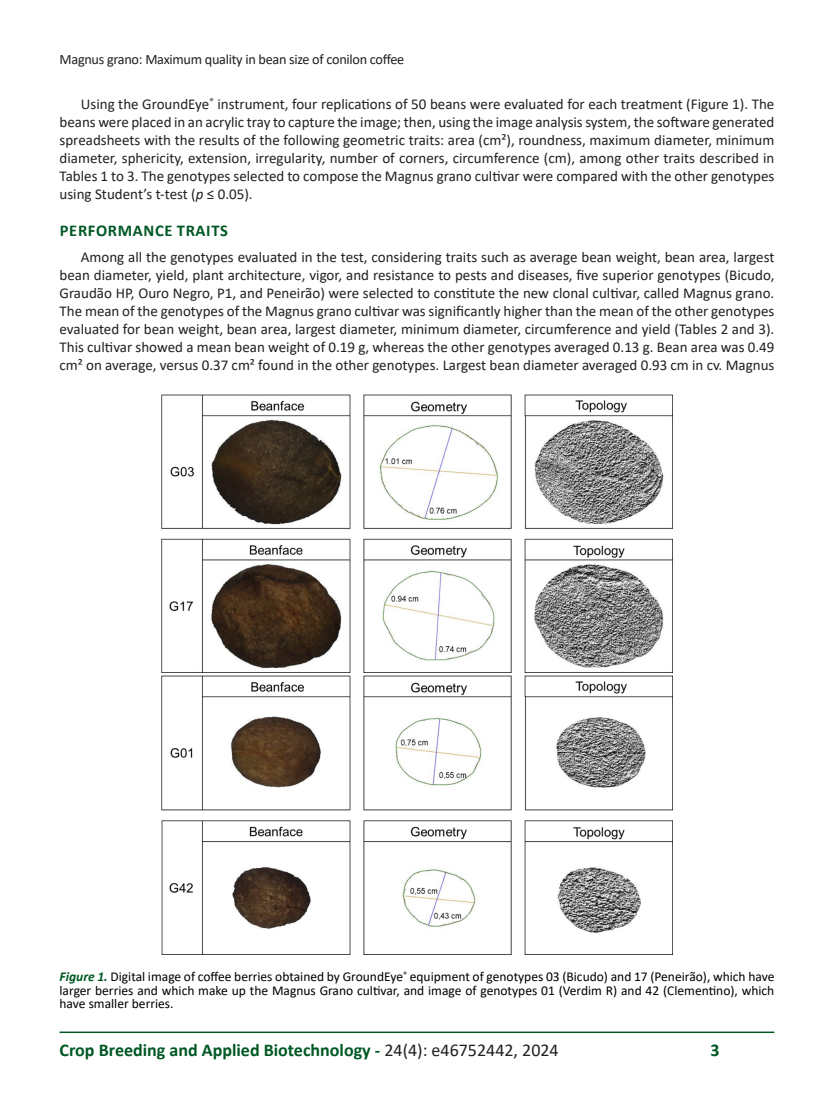
<style>
.page{position:relative;width:834px;height:1106px;background:#fff}
.page>*{position:absolute;margin:0;border:0;box-sizing:border-box;transform-origin:0 0}
.t1{font:700 18px "Calibri";color:#005824}
.TITULO_1{font:700 16.5px "Calibri";letter-spacing:.04em;color:#005824}
.CORPO_DE_TEXTO{font:15px/18px "Calibri";color:#231f20;text-align:justify}
.t2{font:14.25px "Calibri";letter-spacing:-.02em;color:#231f20}
.FIGURAS_E_TABELAS{font:13.5px/13.5px "Calibri";color:#000;text-align:justify}
.s1{font-style:italic}
.s2{font-weight:700;font-style:italic;color:#005824}
.s3{font-weight:400;color:#231f20}
</style>
<div class="page">
<hr style="left:60px;top:1031px;width:714px;height:2px;background:#005824">
<img style="left:162px;top:394px;width:510px;height:560px">
<p class="t2" style="left:60px;top:49px;width:346px">Magnus grano: Maximum quality in bean size of conilon coffee</p>
<p class="CORPO_DE_TEXTO" style="left:60px;top:95px;width:716px;text-indent:21px">Using the GroundEye<sup>®</sup> instrument, four replications of 50 beans were evaluated for each treatment (Figure 1). The beans were placed in an acrylic tray to capture the image; then, using the image analysis system, the software generated spreadsheets with the results of the following geometric traits: area (cm²), roundness, maximum diameter, minimum diameter, sphericity, extension, irregularity, number of corners, circumference (cm), among other traits described in Tables 1 to 3. The genotypes selected to compose the Magnus grano cultivar were compared with the other genotypes using Student’s t-test (<span class="s1">p</span> ≤ 0.05).</p>
<p class="TITULO_1" style="left:60px;top:218px;width:169px">PERFORMANCE TRAITS</p>
<p class="CORPO_DE_TEXTO" style="left:60px;top:248px;width:716px;text-indent:21px">Among all the genotypes evaluated in the test, considering traits such as average bean weight, bean area, largest bean diameter, yield, plant architecture, vigor, and resistance to pests and diseases, five superior genotypes (Bicudo, Graudão HP, Ouro Negro, P1, and Peneirão) were selected to constitute the new clonal cultivar, called Magnus grano.<br>The mean of the genotypes of the Magnus grano cultivar was significantly higher than the mean of the other genotypes evaluated for bean weight, bean area, largest diameter, minimum diameter, circumference and yield (Tables 2 and 3).<br>This cultivar showed a mean bean weight of 0.19 g, whereas the other genotypes averaged 0.13 g. Bean area was 0.49 cm² on average, versus 0.37 cm² found in the other genotypes. Largest bean diameter averaged 0.93 cm in cv. Magnus</p>
<p class="FIGURAS_E_TABELAS" style="left:60px;top:969px;width:716px"><span class="s2">Figure 1.</span> Digital image of coffee berries obtained by GroundEye<sup>®</sup> equipment of genotypes 03 (Bicudo) and 17 (Peneirão), which have larger berries and which make up the Magnus Grano cultivar, and image of genotypes 01 (Verdim R) and 42 (Clementino), which have smaller berries.</p>
<p class="t1" style="left:60px;top:1037px;width:500px">Crop Breeding and Applied Biotechnology - <span class="s3">24(4): e46752442, 2024</span></p>
<p class="t1" style="left:710px;top:1037px;width:11px">3</p>
</div>
